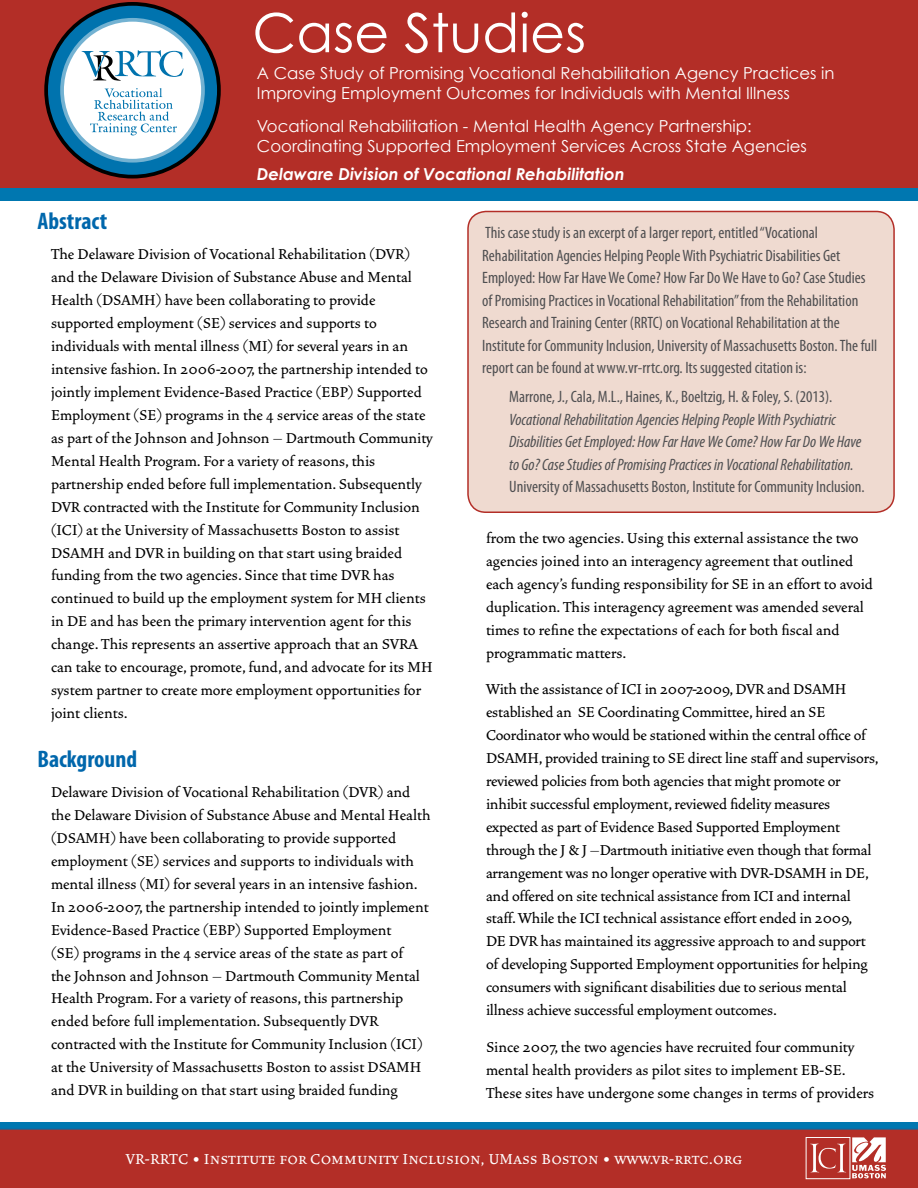
<style>
.page{position:relative;width:918px;height:1188px;background:#fff}
.page>*{position:absolute;margin:0;border:0;box-sizing:border-box;transform-origin:0 0}
.t1{font:54px "Century Gothic";color:#fff}
.t2{font:700 condensed 24px "Myriad Pro";color:#0067ac}
.t3{font:500 18px/23px "Vendetta";color:#000}
.t4{font:18px "Vendetta Medium Small Caps";color:#fff}
.t5{font:condensed 16.5px/22.5px "Myriad Pro";color:#4f4f51}
.t6{font:16.5px/19.8px "Century Gothic";color:#fff}
.t7{font:italic condensed 16.5px/22.5px "Myriad Pro";color:#4f4f51}
.t8{font:italic 700 16.5px "Century Gothic";color:#fff}
</style>
<div class="page">
<div style="left:0;top:1122px;width:918px;height:12px;background:#0077b0"></div>
<div style="left:0;top:1129px;width:918px;height:59px;background:#b32e27"></div>
<div style="left:0;top:0;width:918px;height:189px;background:#b32e27"></div>
<div style="left:806px;top:1137px;width:44px;height:42px;border:1px solid #fff"></div>
<svg style="left:810px;top:1144px;width:36px;height:28px"></svg>
<svg style="left:852px;top:1137px;width:34px;height:41px"></svg>
<div style="left:0;top:189px;width:918px;height:12px;background:#0077b0"></div>
<svg style="left:46px;top:4px;width:173px;height:173px;background:#076a9d"></svg>
<div style="left:44px;top:2px;width:177px;height:177px;border:4px solid #000;border-radius:50%"></div>
<div style="left:62px;top:20px;width:141px;height:141px;background:#fff;border-radius:50%"></div>
<div style="left:60px;top:18px;width:145px;height:145px;border:4px solid #73b2d2;border-radius:50%"></div>
<svg style="left:82px;top:50px;width:102px;height:31px"></svg>
<svg style="left:90px;top:88px;width:87px;height:47px"></svg>
<div style="left:468px;top:211px;width:426px;height:301px;background:#efdad0;border-radius:18px"></div>
<div style="left:467px;top:211px;width:428px;height:302px;border:2px solid #b32e27;border-radius:18px"></div>
<h1 class="t1" style="left:252px;top:0;width:335px">Case Studies</h1>
<p class="t6" style="left:257px;top:63px;width:579px">A Case Study of Promising Vocational Rehabilitation Agency Practices in<br>Improving Employment Outcomes for Individuals with Mental Illness</p>
<p class="t6" style="left:257px;top:116px;width:551px">Vocational Rehabilitation - Mental Health Agency Partnership:<br>Coordinating Supported Employment Services Across State Agencies</p>
<p class="t8" style="left:257px;top:163px;width:369px">Delaware Division of Vocational Rehabilitation</p>
<h2 class="t2" style="left:38px;top:208px;width:71px">Abstract</h2>
<p class="t3" style="left:51px;top:243px;width:383px">The Delaware Division of Vocational Rehabilitation (DVR) and the Delaware Division of Substance Abuse and Mental Health (DSAMH) have been collaborating to provide supported employment (SE) services and supports to individuals with mental illness (MI) for several years in an intensive fashion. In 2006-2007, the partnership intended to jointly implement Evidence-Based Practice (EBP) Supported Employment (SE) programs in the 4 service areas of the state as part of the Johnson and Johnson – Dartmouth Community Mental Health Program. For a variety of reasons, this partnership ended before full implementation. Subsequently DVR contracted with the Institute for Community Inclusion (ICI) at the University of Massachusetts Boston to assist DSAMH and DVR in building on that start using braided funding from the two agencies. Since that time DVR has continued to build up the employment system for MH clients in DE and has been the primary intervention agent for this change. This represents an assertive approach that an SVRA can take to encourage, promote, fund, and advocate for its MH system partner to create more employment opportunities for joint clients.</p>
<h2 class="t2" style="left:38px;top:746px;width:101px">Background</h2>
<p class="t3" style="left:51px;top:781px;width:381px">Delaware Division of Vocational Rehabilitation (DVR) and the Delaware Division of Substance Abuse and Mental Health (DSAMH) have been collaborating to provide supported employment (SE) services and supports to individuals with mental illness (MI) for several years in an intensive fashion.<br>In 2006-2007, the partnership intended to jointly implement Evidence-Based Practice (EBP) Supported Employment<br>(SE) programs in the 4 service areas of the state as part of<br>the Johnson and Johnson – Dartmouth Community Mental Health Program. For a variety of reasons, this partnership ended before full implementation. Subsequently DVR contracted with the Institute for Community Inclusion (ICI) at the University of Massachusetts Boston to assist DSAMH and DVR in building on that start using braided funding</p>
<p class="t5" style="left:482px;top:222px;width:397px">This case study is an excerpt of a larger report, entitled “Vocational Rehabilitation Agencies Helping People With Psychiatric Disabilities Get Employed: How Far Have We Come? How Far Do We Have to Go? Case Studies of Promising Practices in Vocational Rehabilitation” from the Rehabilitation Research and Training Center (RRTC) on Vocational Rehabilitation at the Institute for Community Inclusion, University of Massachusetts Boston. The full report can be found at www.vr-rrtc.org. Its suggested citation is:</p>
<p class="t5" style="left:509px;top:386px;width:325px">Marrone, J., Cala, M.L., Haines, K., Boeltzig, H. &amp; Foley, S. (2013).</p>
<p class="t7" style="left:509px;top:409px;width:354px">Vocational Rehabilitation Agencies Helping People With Psychiatric<br>Disabilities Get Employed: How Far Have We Come? How Far Do We Have to Go? Case Studies of Promising Practices in Vocational Rehabilitation.</p>
<p class="t5" style="left:509px;top:476px;width:357px">University of Massachusetts Boston, Institute for Community Inclusion.</p>
<p class="t3" style="left:486px;top:527px;width:389px">from the two agencies. Using this external assistance the two agencies joined into an interagency agreement that outlined each agency’s funding responsibility for SE in an effort to avoid duplication. This interagency agreement was amended several times to refine the expectations of each for both fiscal and programmatic matters.</p>
<p class="t3" style="left:486px;top:678px;width:394px">With the assistance of ICI in 2007-2009, DVR and DSAMH established an SE Coordinating Committee, hired an SE Coordinator who would be stationed within the central office of DSAMH, provided training to SE direct line staff and supervisors, reviewed policies from both agencies that might promote or inhibit successful employment, reviewed fidelity measures expected as part of Evidence Based Supported Employment through the J &amp; J –Dartmouth initiative even though that formal arrangement was no longer operative with DVR-DSAMH in DE, and offered on site technical assistance from ICI and internal staff. While the ICI technical assistance effort ended in 2009,<br>DE DVR has maintained its aggressive approach to and support of developing Supported Employment opportunities for helping consumers with significant disabilities due to serious mental illness achieve successful employment outcomes.</p>
<p class="t3" style="left:486px;top:1036px;width:390px">Since 2007, the two agencies have recruited four community mental health providers as pilot sites to implement EB-SE.<br>These sites have undergone some changes in terms of providers</p>
<p class="t4" style="left:126px;top:1151px;width:618px">VR-RRTC • Institute for Community Inclusion, UMass Boston • www.vr-rrtc.org</p>
</div>
